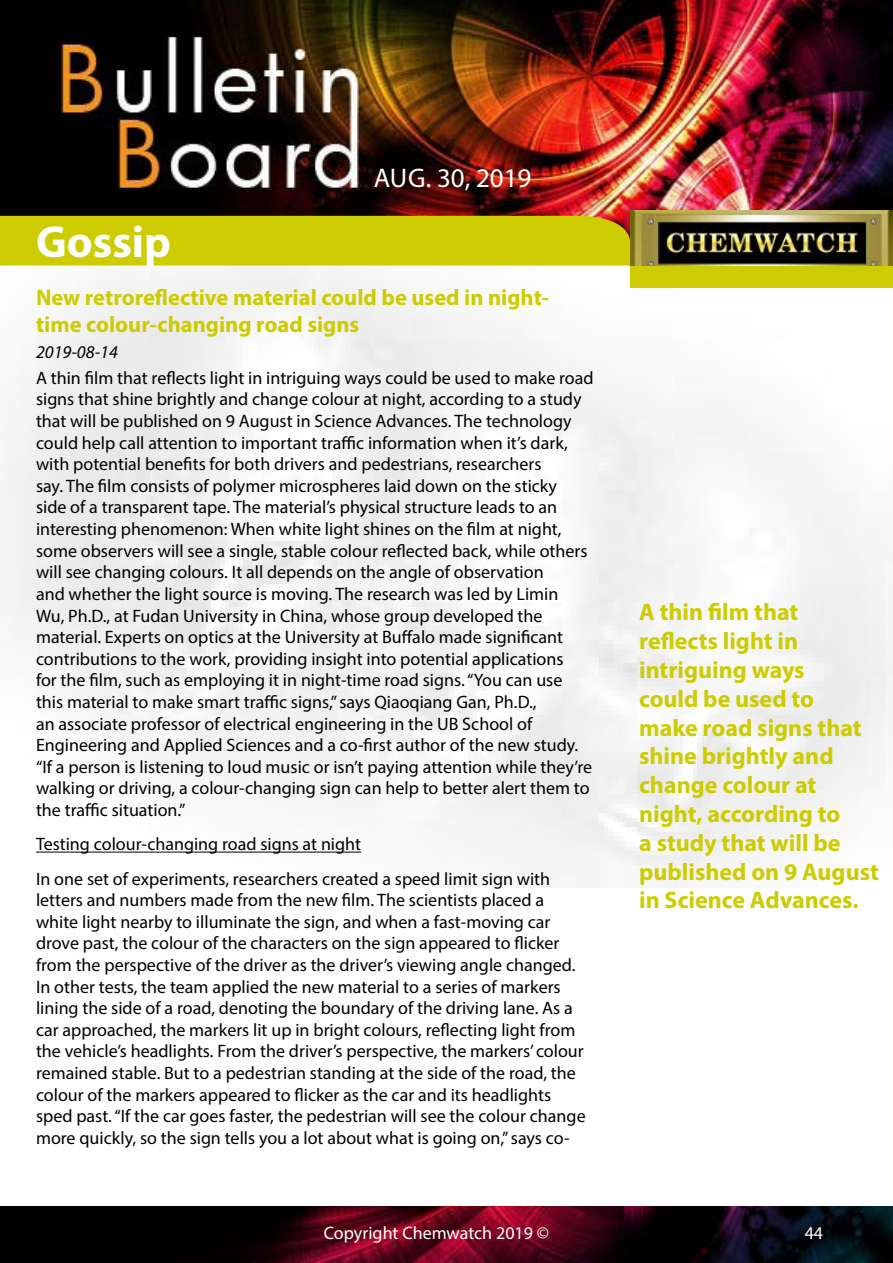
<style>
.page{position:relative;width:893px;height:1263px;background:#fff}
.page>*{position:absolute;margin:0;border:0;box-sizing:border-box;transform-origin:0 0}
.t1{font:700 45px "Myriad Pro";color:#fff}
.t2{font:27px "Myriad Pro";color:#fff}
.t3{font:700 24px/28.8px "Myriad Pro";color:#cc0}
.t4{font:700 22.5px/27px "Myriad Pro";color:#cc0}
.t5{font:18px/21.6px "Myriad Pro";color:#000}
.t6{font:18px "Myriad Pro";color:#fff}
.t7{font:italic 18px "Myriad Pro";color:#000}
</style>
<div class="page">
<img style="left:0;top:0;width:893px;height:887px">
<img style="left:892px;top:288px;width:1px;height:599px">
<div style="left:630px;top:265px;width:263px;height:23px;background:#cc0"></div>
<img style="left:630px;top:210px;width:262px;height:56px">
<div style="left:0;top:216px;width:630px;height:50px;background:#cc0"></div>
<img style="left:0;top:1206px;width:893px;height:57px">
<hr style="left:36px;top:852px;width:325px;height:1px;background:#000">
<h2 class="t2" style="left:374px;top:161px;width:159px">Aug. 30, 2019</h2>
<h1 class="t1" style="left:36px;top:213px;width:137px">Gossip</h1>
<p class="t4" style="left:36px;top:283px;width:515px">New retroreflective material could be used in night&shy;time colour-changing road signs</p>
<p class="t7" style="left:36px;top:341px;width:83px">2019-08-14</p>
<p class="t5" style="left:36px;top:367px;width:559px">A thin film that reflects light in intriguing ways could be used to make road signs that shine brightly and change colour at night, according to a study that will be published on 9 August in Science Advances. The technology could help call attention to important traffic information when it’s dark, with potential benefits for both drivers and pedestrians, researchers<br>say. The film consists of polymer microspheres laid down on the sticky<br>side of a transparent tape. The material’s physical structure leads to an interesting phenomenon: When white light shines on the film at night, some observers will see a single, stable colour reflected back, while others will see changing colours. It all depends on the angle of observation<br>and whether the light source is moving. The research was led by Limin<br>Wu, Ph.D., at Fudan University in China, whose group developed the material. Experts on optics at the University at Buffalo made significant contributions to the work, providing insight into potential applications<br>for the film, such as employing it in night-time road signs. “You can use this material to make smart traffic signs,” says Qiaoqiang Gan, Ph.D.,<br>an associate professor of electrical engineering in the UB School of Engineering and Applied Sciences and a co-first author of the new study. “If a person is listening to loud music or isn’t paying attention while they’re walking or driving, a colour-changing sign can help to better alert them to the traffic situation.”</p>
<p class="t5" style="left:36px;top:827px;width:516px;line-height:34.3px">Testing colour-changing road signs at night<br>In one set of experiments, researchers created a speed limit sign with</p>
<p class="t5" style="left:36px;top:889px;width:551px">letters and numbers made from the new film. The scientists placed a white light nearby to illuminate the sign, and when a fast-moving car drove past, the colour of the characters on the sign appeared to flicker from the perspective of the driver as the driver’s viewing angle changed.<br>In other tests, the team applied the new material to a series of markers lining the side of a road, denoting the boundary of the driving lane. As a car approached, the markers lit up in bright colours, reflecting light from the vehicle’s headlights. From the driver’s perspective, the markers’ colour remained stable. But to a pedestrian standing at the side of the road, the colour of the markers appeared to flicker as the car and its headlights sped past. “If the car goes faster, the pedestrian will see the colour change more quickly, so the sign tells you a lot about what is going on,” says co-</p>
<h3 class="t3" style="left:639px;top:597px;width:241px">A thin film that reflects light in intriguing ways<br>could be used to<br>make road signs that shine brightly and change colour at night, according to<br>a study that will be published on 9 August in Science Advances.</h3>
<p class="t6" style="left:324px;top:1222px;width:227px">Copyright Chemwatch 2019 ©</p>
<p class="t6" style="left:805px;top:1222px;width:20px">44</p>
</div>
